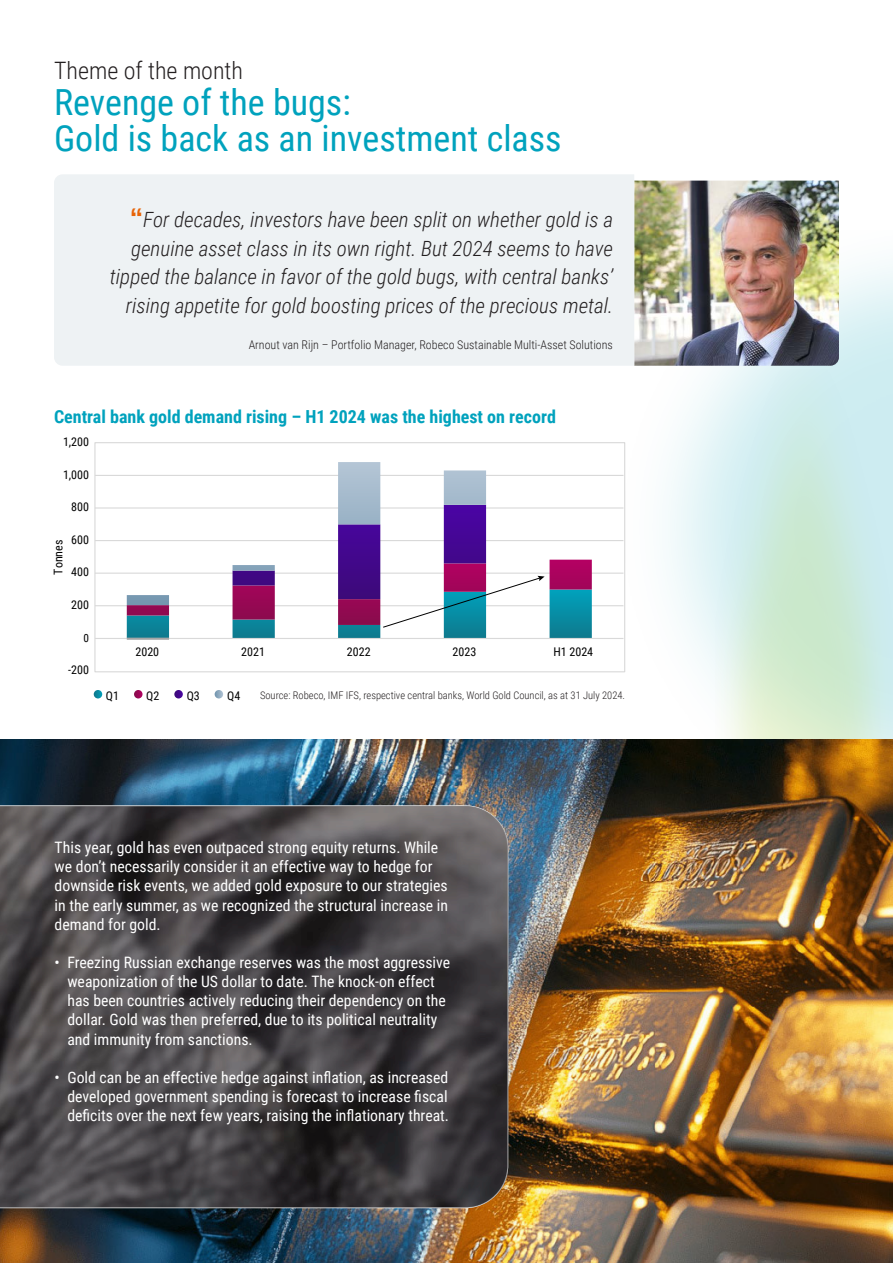
<style>
.page{position:relative;width:893px;height:1263px;background:#fff}
.page>*{position:absolute;margin:0;border:0;box-sizing:border-box;transform-origin:0 0}
.Inleidende_tekst_bullets{font:36px/36px "Roboto Condensed";color:#00a2bd}
.Inleidende_tekst_bullets-2{font:300 24px "Roboto Condensed";color:#231f20}
.Quote__medium{font:italic 300 21px/28.5px "Roboto Condensed";color:#231f20;text-align:right}
.Paragraafkop_12pts{font:700 18px "Roboto Condensed";color:#00a2bd}
.Leestekst{font:15.75px/19.2px "Roboto Condensed";color:#fff}
.Quote__medium-2{font:300 12px "Roboto Condensed";color:#231f20}
.t1{font:12px "Roboto Condensed";color:#000}
.t2{font:11.25px "Roboto Condensed";color:#000}
.Voetnoot{font:300 10.5px "Roboto Condensed";color:#231f20}
.s1{font-family:"Ramabhadra";font-weight:400;font-style:normal;font-size:27px;color:#e76408}
</style>
<div class="page">
<img style="left:617px;top:264px;width:276px;height:476px">
<img style="left:716px;top:369px;width:177px;height:371px">
<img style="left:0;top:740px;width:893px;height:523px">
<hr style="left:95px;top:475px;width:528px;height:1px;background:#d9d9d9">
<hr style="left:95px;top:507px;width:528px;height:2px;background:#d9d9d9">
<hr style="left:95px;top:540px;width:528px;height:1px;background:#d9d9d9">
<hr style="left:95px;top:573px;width:528px;height:1px;background:#d9d9d9">
<hr style="left:95px;top:605px;width:528px;height:1px;background:#d9d9d9">
<svg style="left:338px;top:462px;width:148px;height:43px"></svg>
<div style="left:94px;top:442px;width:531px;height:230px;border:1px solid #d9d9d9"></div>
<hr style="left:95px;top:638px;width:528px;height:1px;background:#d9d9d9">
<svg style="left:94px;top:690px;width:8px;height:8px"></svg>
<svg style="left:134px;top:690px;width:9px;height:8px"></svg>
<svg style="left:174px;top:690px;width:9px;height:8px"></svg>
<svg style="left:215px;top:690px;width:8px;height:8px"></svg>
<svg style="left:127px;top:505px;width:465px;height:135px"></svg>
<img style="left:634px;top:181px;width:205px;height:185px">
<div style="left:54px;top:174px;width:580px;height:192px;background:#eef2f4"></div>
<svg style="left:0;top:806px;width:508px;height:402px;background:#464345"></svg>
<p class="Inleidende_tekst_bullets-2" style="left:54px;top:54px;width:191px">Theme of the month</p>
<p class="Inleidende_tekst_bullets" style="left:54px;top:83px;width:509px">Revenge of the bugs:<br>Gold is back as an investment class</p>
<p class="Quote__medium" style="left:110px;top:205px;width:505px"><span class="s1">“</span>For decades, investors have been split on whether gold is a genuine asset class in its own right. But 2024 seems to have tipped the balance in favor of the gold bugs, with central banks’ rising appetite for gold boosting prices of the precious metal.</p>
<p class="Quote__medium-2" style="left:249px;top:336px;width:366px">Arnout van Rijn – Portfolio Manager, Robeco Sustainable Multi-Asset Solutions</p>
<p class="Paragraafkop_12pts" style="left:54px;top:404px;width:503px">Central bank gold demand rising – H1 2024 was the highest on record</p>
<p class="t1" style="left:63px;top:433px;width:28px">1,200</p>
<p class="t1" style="left:63px;top:466px;width:28px">1,000</p>
<p class="t1" style="left:71px;top:498px;width:19px">800</p>
<p class="t1" style="left:50px;top:575px;width:36px;rotate:-90deg">Tonnes</p>
<p class="t1" style="left:71px;top:531px;width:19px">600</p>
<p class="t1" style="left:71px;top:564px;width:19px">400</p>
<p class="t1" style="left:71px;top:596px;width:19px">200</p>
<p class="t2" style="left:83px;top:630px;width:7px">0</p>
<p class="t1" style="left:68px;top:661px;width:22px">-200</p>
<p class="t1" style="left:136px;top:643px;width:25px">2020</p>
<p class="t1" style="left:241px;top:643px;width:25px">2021</p>
<p class="t1" style="left:347px;top:643px;width:25px">2022</p>
<p class="t1" style="left:453px;top:643px;width:25px">2023</p>
<p class="t1" style="left:553px;top:643px;width:41px">H1 2024</p>
<p class="t1" style="left:106px;top:687px;width:15px">Q1</p>
<p class="t1" style="left:146px;top:687px;width:15px">Q2</p>
<p class="t1" style="left:187px;top:687px;width:15px">Q3</p>
<p class="t1" style="left:227px;top:687px;width:15px">Q4</p>
<p class="Voetnoot" style="left:260px;top:688px;width:367px">Source: Robeco, IMF IFS, respective central banks, World Gold Council, as at 31 July 2024.</p>
<p class="Leestekst" style="left:55px;top:837px;width:395px">This year, gold has even outpaced strong equity returns. While we don’t necessarily consider it an effective way to hedge for downside risk events, we added gold exposure to our strategies in the early summer, as we recognized the structural increase in demand for gold.</p>
<p class="Leestekst" style="left:67px;top:952px;width:384px;text-indent:-13px">• Freezing Russian exchange reserves was the most aggressive weaponization of the US dollar to date. The knock-on effect has been countries actively reducing their dependency on the dollar. Gold was then preferred, due to its political neutrality and immunity from sanctions.</p>
<p class="Leestekst" style="left:67px;top:1067px;width:383px;text-align:justify;text-indent:-13px">• Gold can be an effective hedge against inflation, as increased developed government spending is forecast to increase fiscal deficits over the next few years, raising the inflationary threat.</p>
</div>
